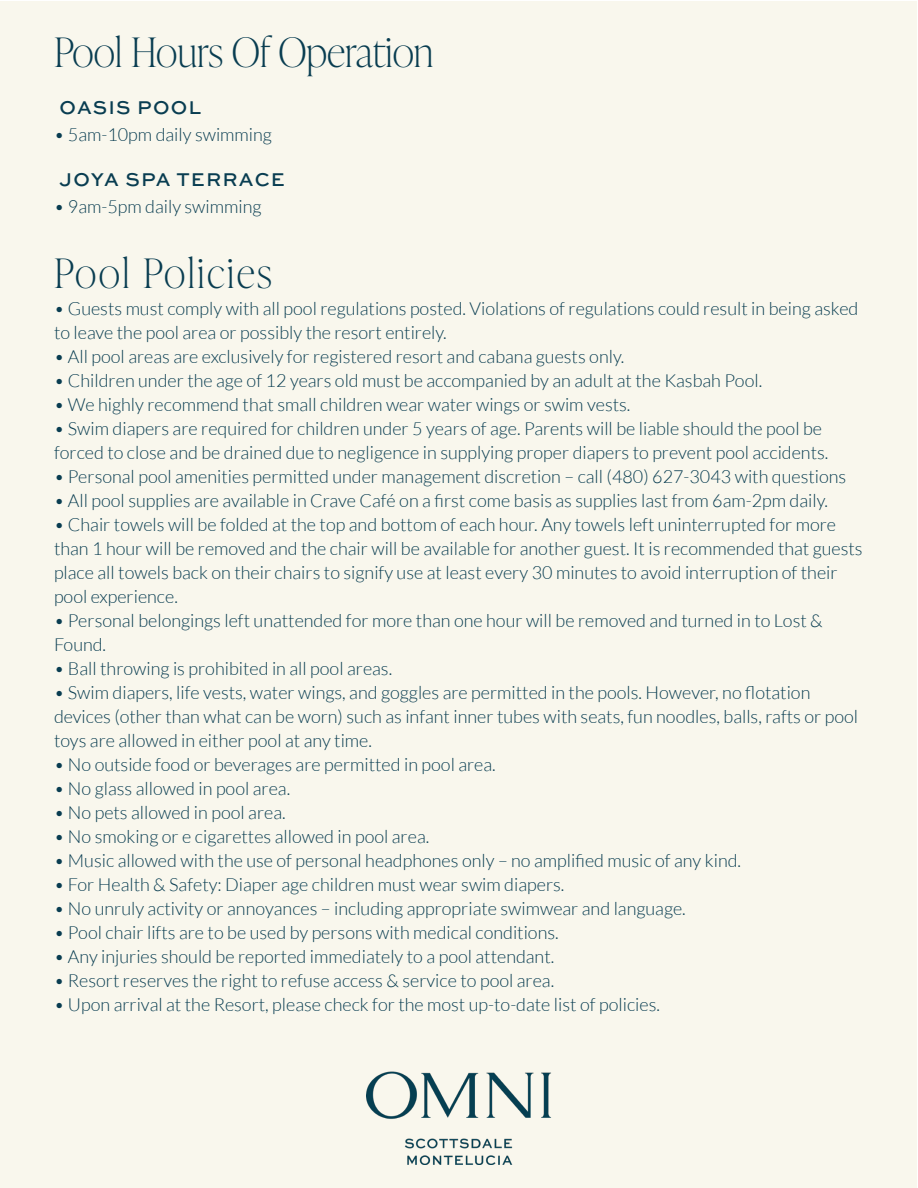
<style>
.page{position:relative;width:918px;height:1188px;background:#fff}
.page>*{position:absolute;margin:0;border:0;box-sizing:border-box;transform-origin:0 0}
.t1{font:100 40.5px "Ivy Presto Display";color:#093d51}
.t2{font:100 40.5px "Ivy Presto Display";letter-spacing:.06em;color:#093d51}
.t3{font:500 19.5px "Sweet Sans Pro";letter-spacing:.06em;color:#093d51}
.t4{font:300 18px/24px "Lato";color:#093d51}
</style>
<div class="page">
<div style="left:1px;top:1px;width:916px;height:1186px;background:#f9f7ed"></div>
<img style="left:367px;top:1071px;width:184px;height:93px">
<p class="t1" style="left:54px;top:24px;width:381px">Pool Hours Of Operation</p>
<p class="t3" style="left:60px;top:93px;width:143px">OASIS POOL</p>
<p class="t4" style="left:54px;top:122px;width:219px">• 5am-10pm daily swimming</p>
<p class="t3" style="left:60px;top:165px;width:227px">JOYA SPA TERRACE</p>
<p class="t4" style="left:54px;top:194px;width:209px">• 9am-5pm daily swimming</p>
<p class="t2" style="left:54px;top:244px;width:219px">Pool Policies</p>
<p class="t4" style="left:54px;top:296px;width:806px">• Guests must comply with all pool regulations posted. Violations of regulations could result in being asked to leave the pool area or possibly the resort entirely.</p>
<p class="t4" style="left:54px;top:344px;width:572px">• All pool areas are exclusively for registered resort and cabana guests only.</p>
<p class="t4" style="left:54px;top:368px;width:710px">• Children under the age of 12 years old must be accompanied by an adult at the Kasbah Pool.</p>
<p class="t4" style="left:54px;top:392px;width:578px">• We highly recommend that small children wear water wings or swim vests.</p>
<p class="t4" style="left:54px;top:416px;width:776px">• Swim diapers are required for children under 5 years of age. Parents will be liable should the pool be forced to close and be drained due to negligence in supplying proper diapers to prevent pool accidents.</p>
<p class="t4" style="left:54px;top:464px;width:794px">• Personal pool amenities permitted under management discretion – call (480) 627-3043 with questions</p>
<p class="t4" style="left:54px;top:488px;width:776px">• All pool supplies are available in Crave Café on a first come basis as supplies last from 6am-2pm daily.</p>
<p class="t4" style="left:54px;top:512px;width:810px">• Chair towels will be folded at the top and bottom of each hour. Any towels left uninterrupted for more than 1 hour will be removed and the chair will be available for another guest. It is recommended that guests place all towels back on their chairs to signify use at least every 30 minutes to avoid interruption of their pool experience.</p>
<p class="t4" style="left:54px;top:608px;width:770px">• Personal belongings left unattended for more than one hour will be removed and turned in to Lost &amp;<br>Found.</p>
<p class="t4" style="left:54px;top:656px;width:340px">• Ball throwing is prohibited in all pool areas.</p>
<p class="t4" style="left:54px;top:680px;width:758px">• Swim diapers, life vests, water wings, and goggles are permitted in the pools. However, no flotation</p>
<p class="t4" style="left:54px;top:704px;width:806px">devices (other than what can be worn) such as infant inner tubes with seats, fun noodles, balls, rafts or pool toys are allowed in either pool at any time.</p>
<p class="t4" style="left:54px;top:752px;width:443px">• No outside food or beverages are permitted in pool area.</p>
<p class="t4" style="left:54px;top:776px;width:238px">• No glass allowed in pool area.</p>
<p class="t4" style="left:54px;top:800px;width:233px">• No pets allowed in pool area.</p>
<p class="t4" style="left:54px;top:824px;width:377px">• No smoking or e cigarettes allowed in pool area.</p>
<p class="t4" style="left:54px;top:848px;width:689px">• Music allowed with the use of personal headphones only – no amplified music of any kind.</p>
<p class="t4" style="left:54px;top:872px;width:512px">• For Health &amp; Safety: Diaper age children must wear swim diapers.</p>
<p class="t4" style="left:54px;top:896px;width:633px">• No unruly activity or annoyances – including appropriate swimwear and language.</p>
<p class="t4" style="left:54px;top:920px;width:506px">• Pool chair lifts are to be used by persons with medical conditions.</p>
<p class="t4" style="left:54px;top:944px;width:502px">• Any injuries should be reported immediately to a pool attendant.</p>
<p class="t4" style="left:54px;top:968px;width:502px">• Resort reserves the right to refuse access &amp; service to pool area.</p>
<p class="t4" style="left:54px;top:992px;width:607px">• Upon arrival at the Resort, please check for the most up-to-date list of policies.</p>
</div>
